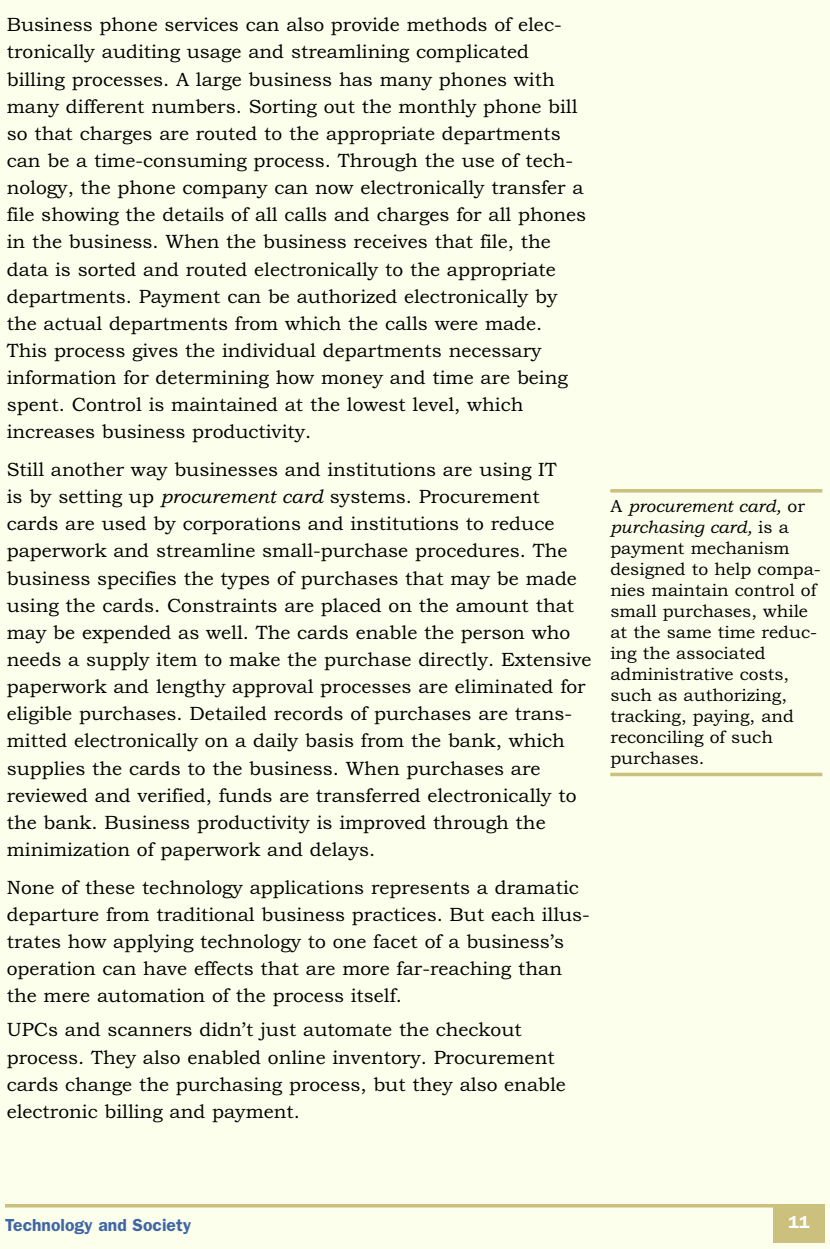
<style>
.page{position:relative;width:830px;height:1249px;background:#fff}
.page>*{position:absolute;margin:0;border:0;box-sizing:border-box;transform-origin:0 0}
.t1{font:19.25px/27.1px "Bookman Old Style";color:#000}
.t2{font:17.5px/21px "Bookman Old Style";color:#000}
.t3{font:600 17.5px "Franklin Gothic";color:#4066a6}
.t4{font:600 17.5px "Franklin Gothic";color:#fff}
.s1{font-style:italic}
</style>
<div class="page">
<div style="left:0;top:0;width:829px;height:1248px;background:#fbffeb"></div>
<hr style="left:5px;top:1204px;width:767px;height:3px;background:#cbc07d">
<div style="left:772px;top:1204px;width:52px;height:38px;background:#cbc07d"></div>
<hr style="left:610px;top:489px;width:211px;height:3px;background:#cbc07d">
<svg style="left:610px;top:772px;width:211px;height:4px"></svg>
<p class="t1" style="left:7px;top:13px;width:580px">Business phone services can also provide methods of elec&shy;tronically auditing usage and streamlining complicated billing processes. A large business has many phones with many different numbers. Sorting out the monthly phone bill so that charges are routed to the appropriate departments can be a time-consuming process. Through the use of tech&shy;nology, the phone company can now electronically transfer a file showing the details of all calls and charges for all phones in the business. When the business receives that file, the data is sorted and routed electronically to the appropriate departments. Payment can be authorized electronically by the actual departments from which the calls were made.<br>This process gives the individual departments necessary information for determining how money and time are being spent. Control is maintained at the lowest level, which increases business productivity.</p>
<p class="t1" style="left:7px;top:458px;width:586px">Still another way businesses and institutions are using IT<br>is by setting up <span class="s1">procurement card</span> systems. Procurement cards are used by corporations and institutions to reduce paperwork and streamline small-purchase procedures. The business specifies the types of purchases that may be made using the cards. Constraints are placed on the amount that may be expended as well. The cards enable the person who needs a supply item to make the purchase directly. Extensive paperwork and lengthy approval processes are eliminated for eligible purchases. Detailed records of purchases are trans&shy;mitted electronically on a daily basis from the bank, which supplies the cards to the business. When purchases are reviewed and verified, funds are transferred electronically to the bank. Business productivity is improved through the minimization of paperwork and delays.</p>
<p class="t1" style="left:7px;top:875px;width:584px">None of these technology applications represents a dramatic departure from traditional business practices. But each illus&shy;trates how applying technology to one facet of a business’s operation can have effects that are more far-reaching than the mere automation of the process itself.</p>
<p class="t1" style="left:7px;top:1018px;width:560px">UPCs and scanners didn’t just automate the checkout process. They also enabled online inventory. Procurement cards change the purchasing process, but they also enable electronic billing and payment.</p>
<p class="t2" style="left:610px;top:497px;width:212px">A <span class="s1">procurement card,</span> or <span class="s1">purchasing card,</span> is a payment mechanism designed to help compa&shy;nies maintain control of small purchases, while at the same time reduc&shy;ing the associated administrative costs, such as authorizing, tracking, paying, and reconciling of such purchases.</p>
<p class="t3" style="left:5px;top:1219px;width:187px">Technology and Society</p>
<p class="t4" style="left:788px;top:1215px;width:22px">11</p>
</div>
